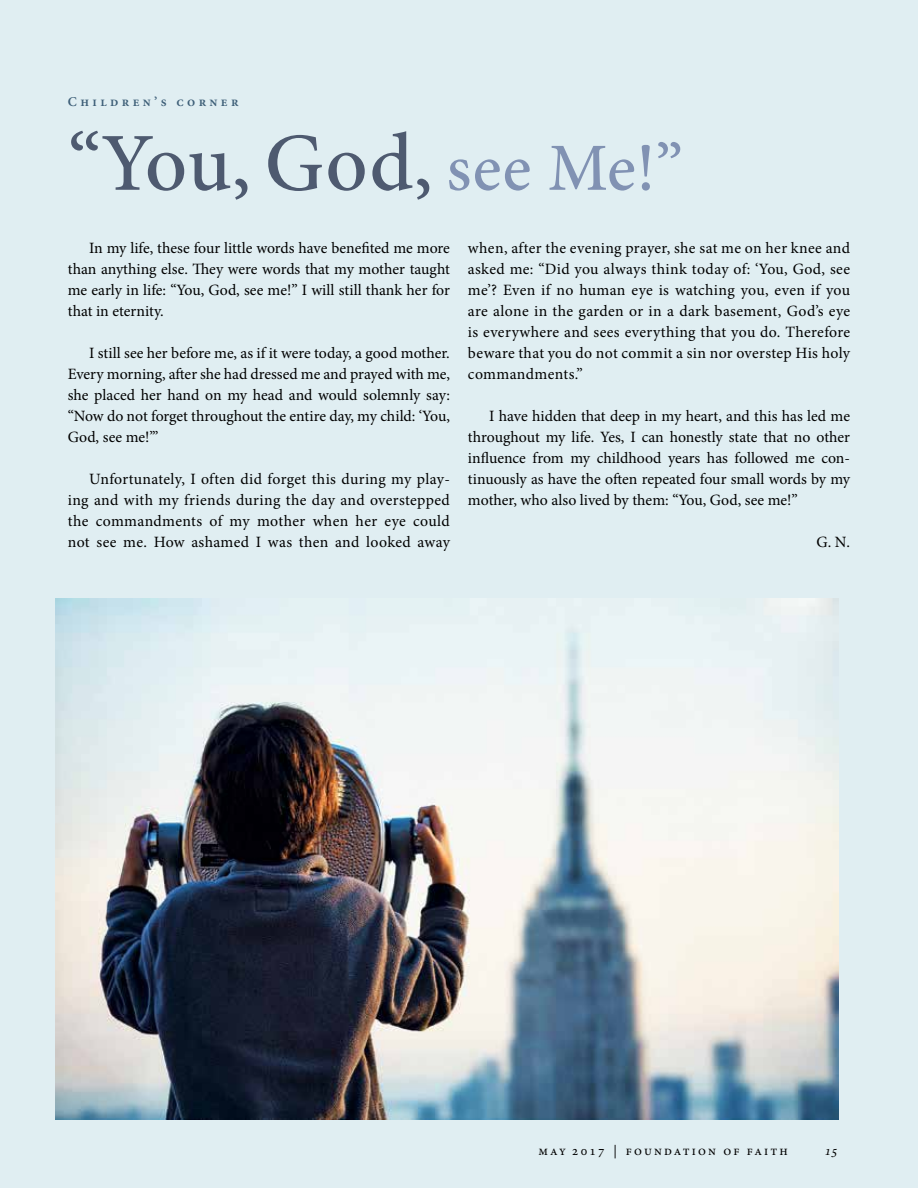
<style>
.page{position:relative;width:918px;height:1188px;background:#e0eef2}
.page>*{position:absolute;margin:0;border:0;box-sizing:border-box;transform-origin:0 0}
.t1{font:500 82.5px "Minion Pro";letter-spacing:.01em;color:#4e5a70}
.t2{font:15.75px/21px "Minion Pro";letter-spacing:.01em;color:#000;text-align:justify}
.t3{font:13.5px "Minion Pro";letter-spacing:.16em;color:#000}
.t4{font:600 13.5px "Minion Pro";letter-spacing:.25em;color:#3e5f78}
.t5{font:italic 13.5px "Minion Pro";color:#000}
.s1{font-size:67.5px;color:#8192b3}
</style>
<div class="page">
<img style="left:55px;top:599px;width:784px;height:520px">
<p class="t4" style="left:68px;top:92px;width:173px">Children’s corner</p>
<h1 class="t1" style="left:68px;top:108px;width:617px">“You, God, <span class="s1">see Me!”</span></h1>
<p class="t2" style="left:68px;top:237px;width:384px;text-indent:21px">In my life, these four little words have benefited me more than anything else. They were words that my mother taught me early in life: “You, God, see me!” I will still thank her for that in eternity.</p>
<p class="t2" style="left:68px;top:342px;width:384px;text-indent:21px">I still see her before me, as if it were today, a good mother.<br>Every morning, after she had dressed me and prayed with me, she placed her hand on my head and would solemnly say: “Now do not forget throughout the entire day, my child: ‘You, God, see me!’”</p>
<p class="t2" style="left:68px;top:468px;width:384px;text-indent:21px">Unfortunately, I often did forget this during my play&shy;ing and with my friends during the day and overstepped the commandments of my mother when her eye could not see me. How ashamed I was then and looked away</p>
<p class="t2" style="left:468px;top:237px;width:384px">when, after the evening prayer, she sat me on her knee and asked me: “Did you always think today of: ‘You, God, see me’? Even if no human eye is watching you, even if you are alone in the garden or in a dark basement, God’s eye is everywhere and sees everything that you do. Therefore beware that you do not commit a sin nor overstep His holy commandments.”</p>
<p class="t2" style="left:468px;top:405px;width:384px;text-indent:21px">I have hidden that deep in my heart, and this has led me throughout my life. Yes, I can honestly state that no other influence from my childhood years has followed me con&shy;tinuously as have the often repeated four small words by my mother, who also lived by them: “You, God, see me!”</p>
<p class="t2" style="left:817px;top:531px;width:35px">G. N.</p>
<p class="t3" style="left:538px;top:1142px;width:251px">may 2017 | foundation of faith</p>
<p class="t5" style="left:825px;top:1141px;width:14px">15</p>
</div>
